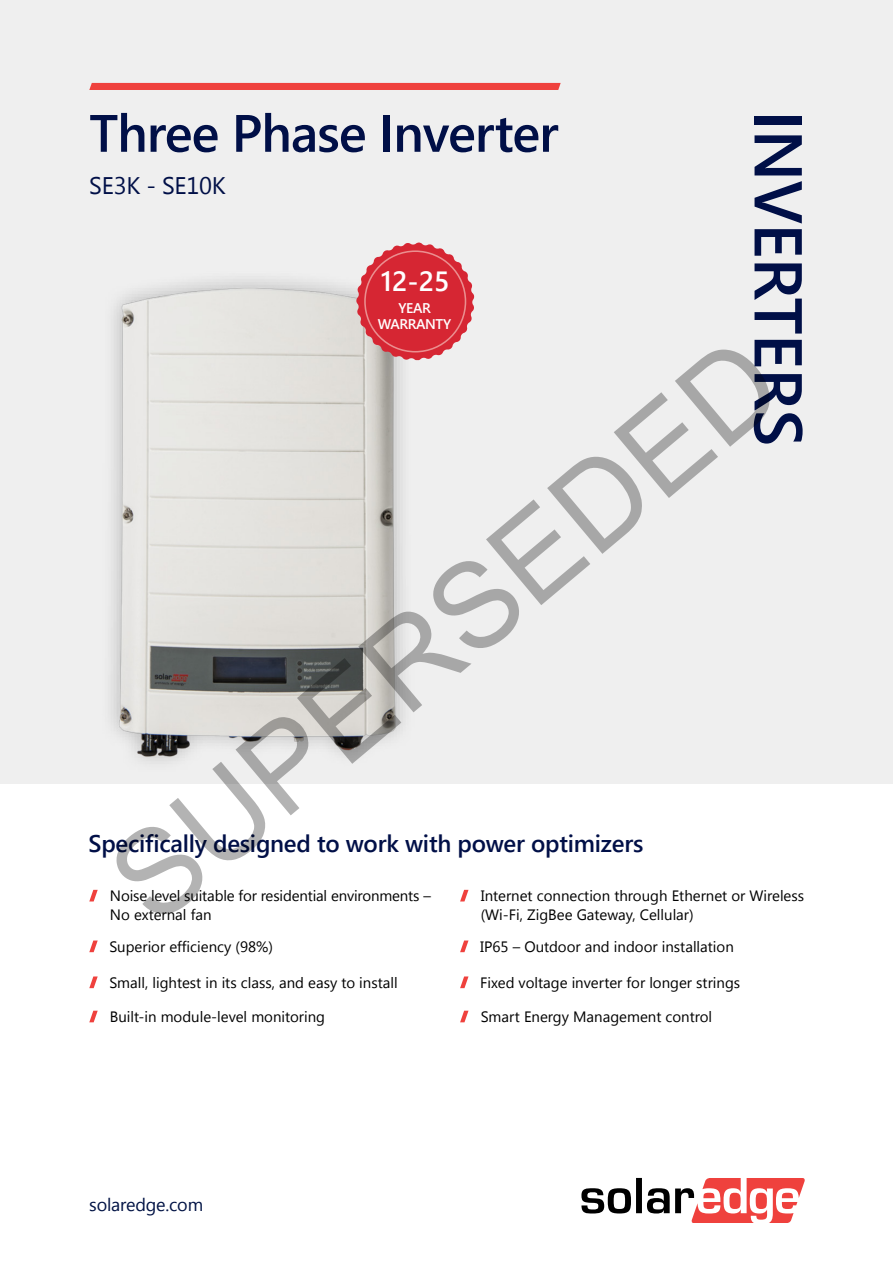
<style>
.page{position:relative;width:893px;height:1263px;background:#fff}
.page>*{position:absolute;margin:0;border:0;box-sizing:border-box;transform-origin:0 0}
.t1{font:120px "Arial";color:rgb(0 0 0/.3)}
.t2{font:600 67.5px "Segoe UI";letter-spacing:-.01em;color:#000f47}
.t3{font:600 52.5px "Segoe UI";letter-spacing:-.02em;color:#000f47}
.t4{font:600 27.75px "Segoe UI";color:#fff}
.t5{font:600 24px "Segoe UI";letter-spacing:-.01em;color:#000f47}
.t6{font:24px "Segoe UI";letter-spacing:-.01em;color:#000f47}
.t7{font:18px "Segoe UI";letter-spacing:-.01em;color:#001244}
.t8{font:15px/19.6px "Segoe UI";color:#000}
.t9{font:600 14.1px/15.6px "Segoe UI";letter-spacing:-.03em;color:#fff;text-align:center}
</style>
<div class="page">
<div style="left:0;top:0;width:893px;height:1249px;background:#efefef"></div>
<div style="left:0;top:784px;width:893px;height:479px;background:#fff"></div>
<div style="left:89px;top:83px;width:472px;height:7px;background:#ef413d"></div>
<svg style="left:89px;top:890px;width:9px;height:11px"></svg>
<svg style="left:460px;top:890px;width:8px;height:11px"></svg>
<svg style="left:89px;top:976px;width:9px;height:12px"></svg>
<svg style="left:460px;top:976px;width:8px;height:12px"></svg>
<svg style="left:89px;top:940px;width:9px;height:12px"></svg>
<svg style="left:460px;top:940px;width:8px;height:12px"></svg>
<svg style="left:89px;top:1011px;width:9px;height:11px"></svg>
<svg style="left:460px;top:1011px;width:8px;height:11px"></svg>
<svg style="left:581px;top:1178px;width:224px;height:45px"></svg>
<img style="left:111px;top:279px;width:308px;height:483px">
<svg style="left:356px;top:242px;width:119px;height:118px"></svg>
<div style="left:364px;top:250px;width:102px;height:102px;border:2px solid #eb8e8f;border-radius:50%"></div>
<h3 class="t3" style="left:89px;top:91px;width:471px">Three Phase Inverter</h3>
<h3 class="t6" style="left:89px;top:169px;width:138px">SE -K3 SE10K</h3>
<h2 class="t2" style="left:833px;top:111px;width:337px;rotate:90deg">INVERTERS</h2>
<h3 class="t4" style="left:381px;top:259px;width:70px">12-25</h3>
<p class="t9" style="left:378px;top:300px;width:75px">YEAR<br>WARRANTY</p>
<h1 class="t1" style="left:76px;top:833px;width:828px;rotate:-40deg">SUPERSEDED</h1>
<h3 class="t5" style="left:89px;top:824px;width:556px">Specifically designed to work with power optimizers</h3>
<p class="t8" style="left:110px;top:885px;width:322px">Noise level suitable for residential environments –<br>No external fan</p>
<p class="t8" style="left:481px;top:885px;width:325px">Internet connection through Ethernet or Wireless (Wi-Fi, ZigBee Gateway, Cellular(</p>
<p class="t8" style="left:109px;top:936px;width:165px">Superior efficiency (98%)</p>
<p class="t8" style="left:480px;top:936px;width:255px">IP65 – Outdoor and indoor installation</p>
<p class="t8" style="left:109px;top:972px;width:290px">Small, lightest in its class, and easy to install</p>
<p class="t8" style="left:480px;top:972px;width:262px">Fixed voltage inverter for longer strings</p>
<p class="t8" style="left:110px;top:1006px;width:217px">Built-in module-level monitoring</p>
<p class="t8" style="left:481px;top:1006px;width:233px">Smart Energy Management control</p>
<p class="t7" style="left:89px;top:1192px;width:115px">solaredge.com</p>
</div>
